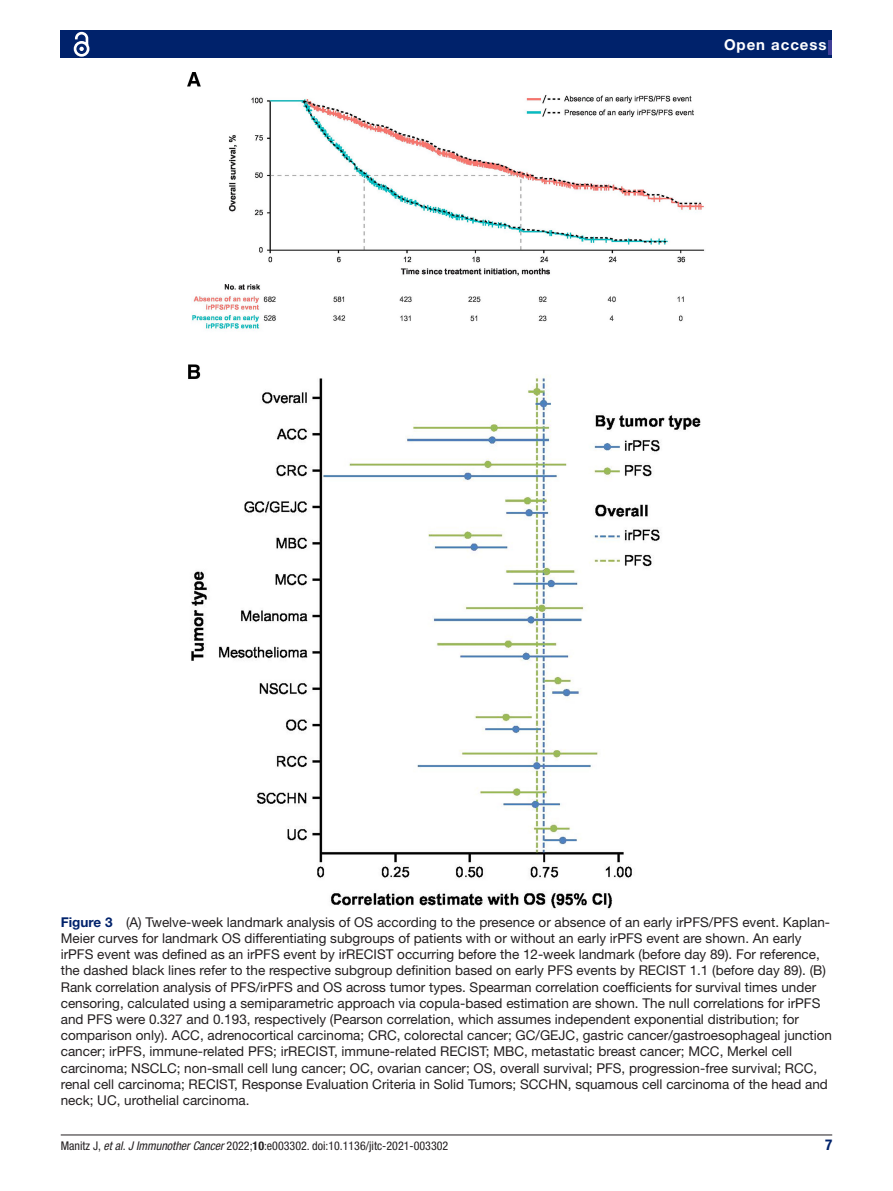
<style>
.page{position:relative;width:893px;height:1191px;background:#fff}
.page>*{position:absolute;margin:0;border:0;box-sizing:border-box;transform-origin:0 0}
.t1{font:700 15px "Helvetica Neue LT Std";letter-spacing:.065em;color:#fff}
.t2{font:700 condensed 15px "Helvetica Neue LT Std";color:#00226b}
.t3{font:13.5px/16.2px "Helvetica Neue LT Std";color:#231f20}
.t4{font:condensed 12px "Helvetica Neue LT Std";color:#231f20}
.s1{font-weight:700;color:#00226b}
.s2{font-style:italic}
.s3{font-weight:700}
</style>
<div class="page">
<hr style="left:61px;top:1134px;width:771px;height:1px;background:#231f20">
<div style="left:61px;top:31px;width:771px;height:27px;background:#00226b"></div>
<hr style="left:828px;top:40px;width:4px;height:15px;background:#414099">
<svg style="left:73px;top:31px;width:17px;height:26px"></svg>
<img style="left:188px;top:73px;width:517px;height:836px">
<p class="t1" style="left:724px;top:35px;width:104px">Open access</p>
<p class="t3" style="left:61px;top:913px;width:773px"><span class="s1">Figure 3</span> (A) Twelve-week landmark analysis of OS according to the presence or absence of an early irPFS/PFS event. Kaplan-Meier curves for landmark OS differentiating subgroups of patients with or without an early irPFS event are shown. An early irPFS event was defined as an irPFS event by irRECIST occurring before the 12-week landmark (before day 89). For reference, the dashed black lines refer to the respective subgroup definition based on early PFS events by RECIST 1.1 (before day 89). (B)<br>Rank correlation analysis of PFS/irPFS and OS across tumor types. Spearman correlation coefficients for survival times under censoring, calculated using a semiparametric approach via copula-based estimation are shown. The null correlations for irPFS and PFS were 0.327 and 0.193, respectively (Pearson correlation, which assumes independent exponential distribution; for comparison only). ACC, adrenocortical carcinoma; CRC, colorectal cancer; GC/GEJC, gastric cancer/gastroesophageal junction cancer; irPFS, immune-related PFS; irRECIST, immune-related RECIST; MBC, metastatic breast cancer; MCC, Merkel cell carcinoma; NSCLC; non-small cell lung cancer; OC, ovarian cancer; OS, overall survival; PFS, progression-free survival; RCC, renal cell carcinoma; RECIST, Response Evaluation Criteria in Solid Tumors; SCCHN, squamous cell carcinoma of the head and neck; UC, urothelial carcinoma.</p>
<p class="t4" style="left:61px;top:1138px;width:389px">Manitz J, <span class="s2">et al</span>. <span class="s2">J Immunother Cancer</span> 2022;<span class="s3">10</span>:e003302. doi:10.1136/jitc-2021-003302</p>
<p class="t2" style="left:825px;top:1135px;width:9px">7</p>
</div>
